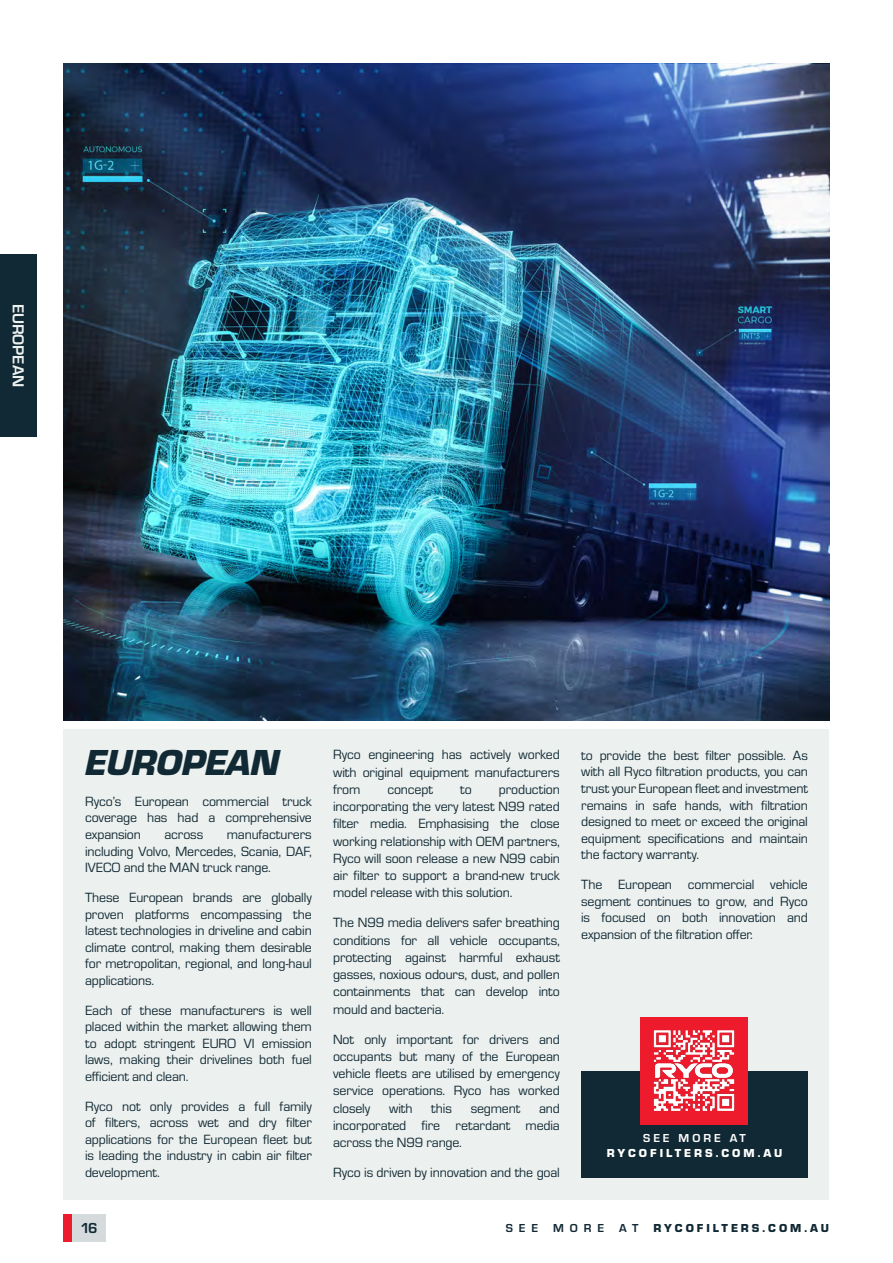
<style>
.page{position:relative;width:893px;height:1263px;background:#fff}
.page>*{position:absolute;margin:0;border:0;box-sizing:border-box;transform-origin:0 0}
.Product_Copy{font:italic 900 37.5px "Eurostile";letter-spacing:-.01em;color:#112934}
.t1{font:700 16.5px "Eurostile";color:#ecf0ee}
.t2{font:700 15px "Eurostile";color:#112934}
.Product_Copy-2{font:13.8px/16.6px "Eurostile";letter-spacing:-.01em;color:#112934;text-align:justify}
.Product_Copy-3{font:900 12px/14.4px "Eurostile";letter-spacing:.25em;color:#fff;text-align:center}
.t3{font:900 12px "Eurostile";letter-spacing:.25em;color:#112934}
.t4{font:700 12px "Eurostile";letter-spacing:.5em;color:#112934}
.s1{font-weight:700}
</style>
<div class="page">
<div style="left:0;top:254px;width:37px;height:183px;background:#112934"></div>
<div style="left:72px;top:1215px;width:34px;height:27px;background:#d5dadc"></div>
<div style="left:63px;top:1215px;width:9px;height:27px;background:#ee1b2d"></div>
<img style="left:64px;top:64px;width:765px;height:656px">
<div style="left:64px;top:729px;width:765px;height:470px;background:#ecf0ee"></div>
<div style="left:581px;top:1071px;width:227px;height:107px;background:#112934"></div>
<div style="left:640px;top:1017px;width:108px;height:107px;background:#ee1b2d"></div>
<img style="left:653px;top:1030px;width:82px;height:81px">
<p class="t1" style="left:30px;top:304px;width:85px;rotate:90deg">EUROPEAN</p>
<p class="Product_Copy" style="left:85px;top:736px;width:196px">EUROPEAN</p>
<p class="Product_Copy-2" style="left:85px;top:792px;width:228px">Ryco’s European commercial truck coverage has had a comprehensive expansion</p>
<p class="Product_Copy-2" style="left:85px;top:825px;width:228px;text-indent:142px">manufacturers including Volvo, Mercedes, Scania, DAF, IVECO and the MAN truck range.</p>
<p class="Product_Copy-2" style="left:85px;top:888px;width:228px">These European brands are globally proven platforms encompassing the latest technologies in driveline and cabin climate control, making them desirable for metropolitan, regional, and long-haul applications.</p>
<p class="Product_Copy-2" style="left:85px;top:1001px;width:228px">Each of these manufacturers is well placed within the market allowing them to adopt stringent EURO VI emission laws, making their drivelines both fuel efficient and clean.</p>
<p class="Product_Copy-2" style="left:85px;top:1097px;width:228px">Ryco not only provides a full family of filters, across wet and dry filter applications for the European fleet but is leading the industry in cabin air filter development.</p>
<p class="Product_Copy-2" style="left:164px;top:825px;width:40px">across</p>
<p class="Product_Copy-2" style="left:333px;top:746px;width:228px;line-height:17.2px">Ryco engineering has actively worked with original equipment manufacturers from</p>
<p class="Product_Copy-2" style="left:333px;top:780px;width:228px;line-height:17.2px;text-indent:166px">production incorporating the very latest N99 rated filter media. Emphasising the close working relationship with OEM partners, Ryco will soon release a new N99 cabin air filter to support a brand-new truck model release with this solution.</p>
<p class="Product_Copy-2" style="left:333px;top:913px;width:228px;line-height:17.2px">The N99 media delivers safer breathing conditions for all vehicle occupants, protecting against harmful exhaust gasses, noxious odours, dust, and pollen containments that can develop into mould and bacteria.</p>
<p class="Product_Copy-2" style="left:333px;top:1030px;width:228px;line-height:17.2px">Not only important for drivers and occupants but many of the European vehicle fleets are utilised by emergency service operations. Ryco has worked closely</p>
<p class="Product_Copy-2" style="left:387px;top:780px;width:47px">concept</p>
<p class="Product_Copy-2" style="left:460px;top:780px;width:13px">to</p>
<p class="Product_Copy-2" style="left:333px;top:1099px;width:228px;line-height:17.2px;text-indent:206px">and incorporated fire retardant media across the N99 range.</p>
<p class="Product_Copy-2" style="left:333px;top:1164px;width:228px">Ryco is driven by innovation and the goal</p>
<p class="Product_Copy-2" style="left:389px;top:1099px;width:25px">with</p>
<p class="Product_Copy-2" style="left:431px;top:1099px;width:22px">this</p>
<p class="Product_Copy-2" style="left:471px;top:1099px;width:51px">segment</p>
<p class="Product_Copy-2" style="left:581px;top:746px;width:228px">to provide the best filter possible. As with all Ryco filtration products, you can trust your European fleet and investment remains in safe hands, with filtration designed to meet or exceed the original equipment specifications and maintain the factory warranty.</p>
<p class="Product_Copy-2" style="left:581px;top:875px;width:228px">The European commercial vehicle segment continues to grow, and Ryco is focused on both innovation and expansion of the filtration offer.</p>
<p class="Product_Copy-3" style="left:607px;top:1130px;width:177px"><span class="s1">SEE MORE AT<br></span>RYCOFILTERS.COM.AU</p>
<p class="t2" style="left:80px;top:1217px;width:19px">16</p>
<p class="t4" style="left:506px;top:1219px;width:34px">SEE</p>
<p class="t4" style="left:553px;top:1219px;width:53px">MORE</p>
<p class="t4" style="left:619px;top:1219px;width:21px">A T</p>
<p class="t3" style="left:653px;top:1219px;width:177px">RYCOFILTERS.COM.AU</p>
</div>
